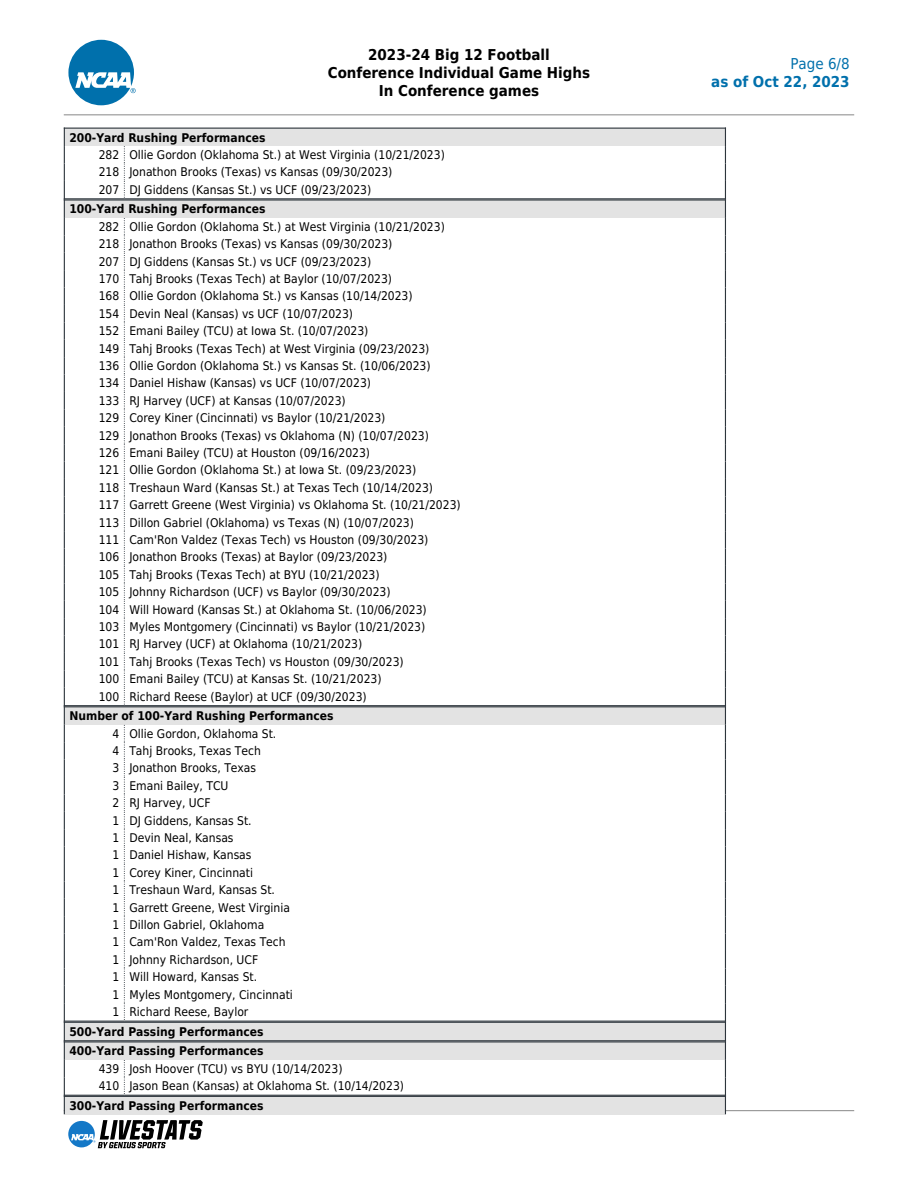
<style>
.page{position:relative;width:918px;height:1188px;background:#fff}
.page>*{position:absolute;margin:0;border:0;box-sizing:border-box;transform-origin:0 0}
.t1{font:700 15px/18px "DejaVu Sans Condensed";color:#000;text-align:center}
.t2{font:700 15px "DejaVu Sans Condensed";color:#0070ac}
.t3{font:15px "DejaVu Sans Condensed";color:#0070ac}
.t4{font:12px/17.4px "DejaVu Sans Condensed";color:#000}
.t5{font:700 12px/19.6px "DejaVu Sans Condensed";color:#000}
</style>
<div class="page">
<svg style="left:68px;top:40px;width:68px;height:65px"></svg>
<hr style="left:64px;top:114px;width:790px;height:1px;background:#888">
<hr style="left:64px;top:1110px;width:790px;height:1px;background:#888">
<svg style="left:68px;top:1120px;width:135px;height:28px"></svg>
<div style="left:65px;top:129px;width:660px;height:17px;background:#e3e3e3"></div>
<hr style="left:64px;top:128px;width:661px;height:1px;background:#2d353c">
<svg style="left:124px;top:147px;width:1px;height:51px"></svg>
<hr style="left:64px;top:198px;width:60px;height:1px;background:#2d353c">
<hr style="left:125px;top:198px;width:600px;height:1px;background:#2d353c">
<div style="left:65px;top:201px;width:660px;height:17px;background:#e3e3e3"></div>
<hr style="left:64px;top:199px;width:661px;height:2px;background:#2d353c">
<svg style="left:124px;top:218px;width:1px;height:487px"></svg>
<hr style="left:64px;top:705px;width:60px;height:1px;background:#2d353c">
<hr style="left:125px;top:705px;width:600px;height:1px;background:#2d353c">
<div style="left:65px;top:707px;width:660px;height:18px;background:#e3e3e3"></div>
<hr style="left:64px;top:706px;width:661px;height:1px;background:#2d353c">
<svg style="left:124px;top:725px;width:1px;height:295px"></svg>
<hr style="left:64px;top:1021px;width:60px;height:1px;background:#2d353c">
<hr style="left:125px;top:1021px;width:600px;height:1px;background:#2d353c">
<div style="left:65px;top:1023px;width:660px;height:17px;background:#e3e3e3"></div>
<hr style="left:64px;top:1022px;width:661px;height:1px;background:#2d353c">
<hr style="left:64px;top:1040px;width:661px;height:1px;background:#2d353c">
<div style="left:65px;top:1042px;width:660px;height:18px;background:#e3e3e3"></div>
<hr style="left:64px;top:1041px;width:661px;height:1px;background:#2d353c">
<svg style="left:124px;top:1060px;width:1px;height:34px"></svg>
<hr style="left:64px;top:1095px;width:60px;height:1px;background:#2d353c">
<hr style="left:125px;top:1095px;width:600px;height:1px;background:#2d353c">
<div style="left:65px;top:1097px;width:660px;height:17px;background:#e3e3e3"></div>
<svg style="left:64px;top:129px;width:1px;height:985px"></svg>
<hr style="left:64px;top:1096px;width:661px;height:1px;background:#2d353c">
<svg style="left:725px;top:128px;width:1px;height:986px"></svg>
<p class="t1" style="left:328px;top:46px;width:264px">2023-24 Big 12 Football<br>Conference Individual Game Highs<br>In Conference games</p>
<p class="t3" style="left:790px;top:55px;width:61px">Page 6/8</p>
<p class="t2" style="left:711px;top:73px;width:140px">as of Oct 22, 2023</p>
<p class="t5" style="left:69px;top:128px;width:198px">200-Yard Rushing Performances</p>
<p class="t4" style="left:99px;top:146px;width:348px">282 Ollie Gordon (Oklahoma St.) at West Virginia (10/21/2023)<br>218 Jonathon Brooks (Texas) vs Kansas (09/30/2023)<br>207 DJ Giddens (Kansas St.) vs UCF (09/23/2023)</p>
<p class="t5" style="left:69px;top:199px;width:198px">100-Yard Rushing Performances</p>
<p class="t4" style="left:99px;top:218px;width:364px">282 Ollie Gordon (Oklahoma St.) at West Virginia (10/21/2023)<br>218 Jonathon Brooks (Texas) vs Kansas (09/30/2023)<br>207 DJ Giddens (Kansas St.) vs UCF (09/23/2023)<br>170 Tahj Brooks (Texas Tech) at Baylor (10/07/2023)<br>168 Ollie Gordon (Oklahoma St.) vs Kansas (10/14/2023)<br>154 Devin Neal (Kansas) vs UCF (10/07/2023)<br>152 Emani Bailey (TCU) at Iowa St. (10/07/2023)<br>149 Tahj Brooks (Texas Tech) at West Virginia (09/23/2023)<br>136 Ollie Gordon (Oklahoma St.) vs Kansas St. (10/06/2023)<br>134 Daniel Hishaw (Kansas) vs UCF (10/07/2023)<br>133 RJ Harvey (UCF) at Kansas (10/07/2023)<br>129 Corey Kiner (Cincinnati) vs Baylor (10/21/2023)<br>129 Jonathon Brooks (Texas) vs Oklahoma (N) (10/07/2023)<br>126 Emani Bailey (TCU) at Houston (09/16/2023)<br>121 Ollie Gordon (Oklahoma St.) at Iowa St. (09/23/2023)<br>118 Treshaun Ward (Kansas St.) at Texas Tech (10/14/2023)<br>117 Garrett Greene (West Virginia) vs Oklahoma St. (10/21/2023)<br>113 Dillon Gabriel (Oklahoma) vs Texas (N) (10/07/2023)<br>111 Cam'Ron Valdez (Texas Tech) vs Houston (09/30/2023)<br>106 Jonathon Brooks (Texas) at Baylor (09/23/2023)<br>105 Tahj Brooks (Texas Tech) at BYU (10/21/2023)<br>105 Johnny Richardson (UCF) vs Baylor (09/30/2023)<br>104 Will Howard (Kansas St.) at Oklahoma St. (10/06/2023)<br>103 Myles Montgomery (Cincinnati) vs Baylor (10/21/2023)<br>101 RJ Harvey (UCF) at Oklahoma (10/21/2023)<br>101 Tahj Brooks (Texas Tech) vs Houston (09/30/2023)<br>100 Emani Bailey (TCU) at Kansas St. (10/21/2023)<br>100 Richard Reese (Baylor) at UCF (09/30/2023)</p>
<p class="t5" style="left:69px;top:706px;width:266px">Number of 100-Yard Rushing Performances</p>
<p class="t4" style="left:112px;top:725px;width:182px">4 Ollie Gordon, Oklahoma St.<br>4 Tahj Brooks, Texas Tech<br>3 Jonathon Brooks, Texas<br>3 Emani Bailey, TCU<br>2 RJ Harvey, UCF<br>1 DJ Giddens, Kansas St.<br>1 Devin Neal, Kansas<br>1 Daniel Hishaw, Kansas<br>1 Corey Kiner, Cincinnati<br>1 Treshaun Ward, Kansas St.<br>1 Garrett Greene, West Virginia<br>1 Dillon Gabriel, Oklahoma<br>1 Cam'Ron Valdez, Texas Tech<br>1 Johnny Richardson, UCF<br>1 Will Howard, Kansas St.<br>1 Myles Montgomery, Cincinnati<br>1 Richard Reese, Baylor</p>
<p class="t5" style="left:69px;top:1022px;width:196px">500-Yard Passing Performances<br>400-Yard Passing Performances</p>
<p class="t4" style="left:99px;top:1060px;width:307px">439 Josh Hoover (TCU) vs BYU (10/14/2023)<br>410 Jason Bean (Kansas) at Oklahoma St. (10/14/2023)</p>
<p class="t5" style="left:69px;top:1096px;width:196px">300-Yard Passing Performances</p>
</div>
